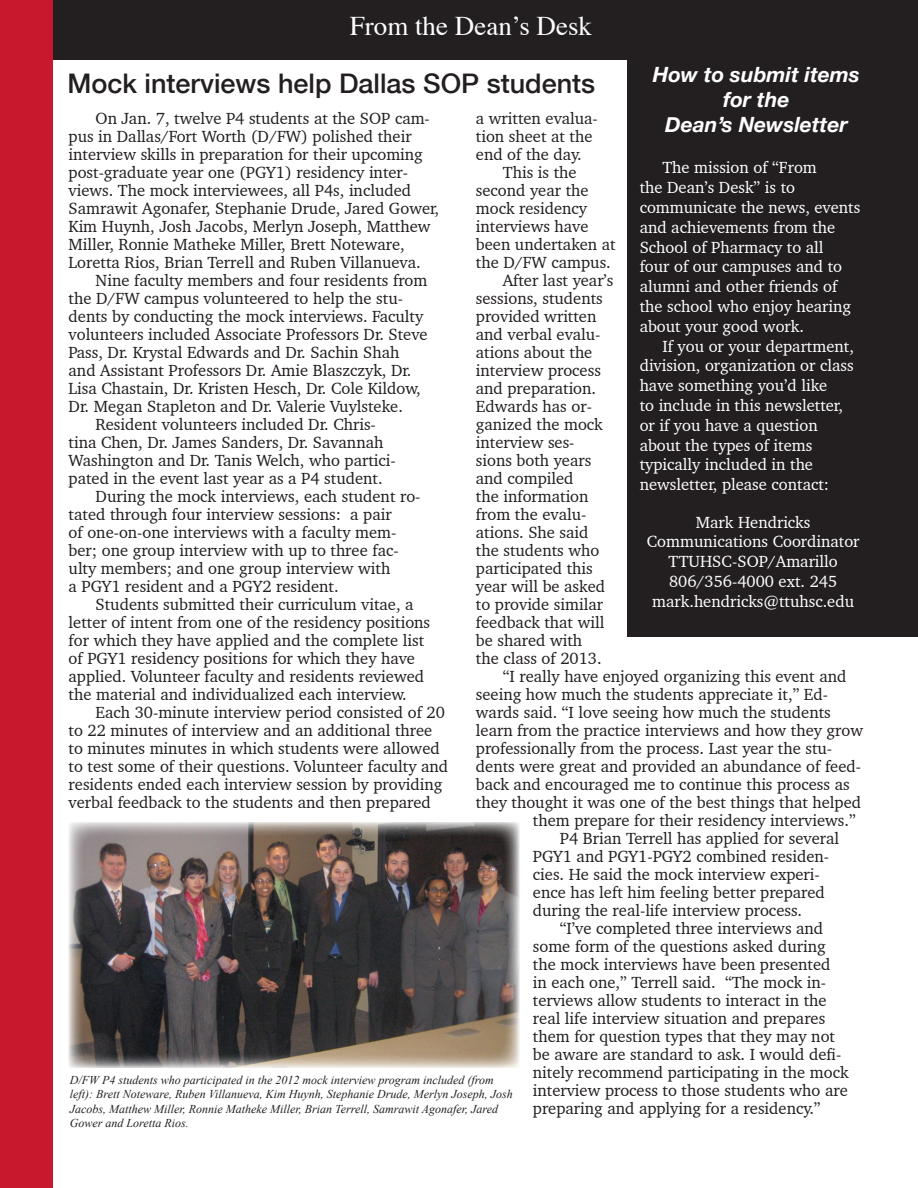
<style>
.page{position:relative;width:918px;height:1188px;background:#fff}
.page>*{position:absolute;margin:0;border:0;box-sizing:border-box;transform-origin:0 0}
.t1{font:500 27px "Helvetica Neue";color:#231f20}
.t2{font:27px "Times";color:#fff}
.t3{font:italic 700 21px "Helvetica Neue";color:#fff}
.Body{font:16.5px/18px "Charter BT Pro";color:#231f20}
.Body-2{font:16.5px/19.8px "Charter BT Pro";color:#fff}
.t4{font:italic 12px/14.4px "Times New Roman";color:#231f20}
</style>
<div class="page">
<div style="left:20px;top:0;width:898px;height:60px;background:#231f20"></div>
<div style="left:0;top:0;width:52px;height:1188px;background:#c8182d"></div>
<div style="left:627px;top:53px;width:291px;height:584px;background:#231f20"></div>
<img style="left:69px;top:822px;width:450px;height:246px">
<p class="t2" style="left:350px;top:0;width:244px">From the Dean’s Desk</p>
<p class="t3" style="left:653px;top:61px;width:208px">How to submit items</p>
<p class="t3" style="left:723px;top:87px;width:68px">for the</p>
<p class="t3" style="left:665px;top:112px;width:184px">Dean’s Newsletter</p>
<p class="Body-2" style="left:640px;top:158px;width:222px;text-indent:23px">The mission of “From<br>the Dean’s Desk” is to communicate the news, events and achievements from the<br>School of Pharmacy to all<br>four of our campuses and to alumni and other friends of the school who enjoy hearing about your good work.</p>
<p class="Body-2" style="left:640px;top:336px;width:216px;text-indent:23px">If you or your department, division, organization or class have something you’d like<br>to include in this newsletter, or if you have a question about the types of items typically included in the newsletter, please contact:</p>
<p class="Body-2" style="left:696px;top:512px;width:116px">Mark Hendricks</p>
<p class="Body-2" style="left:647px;top:532px;width:214px">Communications Coordinator</p>
<p class="Body-2" style="left:669px;top:552px;width:171px">TTUHSC-SOP/Amarillo</p>
<p class="Body-2" style="left:669px;top:571px;width:170px">806/356-4000 ext. 245</p>
<p class="Body-2" style="left:652px;top:591px;width:203px">mark.hendricks@ttuhsc.edu</p>
<p class="t1" style="left:68px;top:67px;width:529px">Mock interviews help Dallas SOP students</p>
<p class="Body" style="left:69px;top:109px;width:372px;text-indent:27px">On Jan. 7, twelve P4 students at the SOP cam&shy;pus in Dallas/Fort Worth (D/FW) polished their interview skills in preparation for their upcoming post-graduate year one (PGY1) residency inter&shy;views. The mock interviewees, all P4s, included Samrawit Agonafer, Stephanie Drude, Jared Gower, Kim Huynh, Josh Jacobs, Merlyn Joseph, Matthew Miller, Ronnie Matheke Miller, Brett Noteware, Loretta Rios, Brian Terrell and Ruben Villanueva.</p>
<p class="Body" style="left:69px;top:271px;width:361px;text-indent:27px">Nine faculty members and four residents from the D/FW campus volunteered to help the stu&shy;dents by conducting the mock interviews. Faculty volunteers included Associate Professors Dr. Steve Pass, Dr. Krystal Edwards and Dr. Sachin Shah and Assistant Professors Dr. Amie Blaszczyk, Dr.<br>Lisa Chastain, Dr. Kristen Hesch, Dr. Cole Kildow, Dr. Megan Stapleton and Dr. Valerie Vuylsteke.</p>
<p class="Body" style="left:69px;top:415px;width:329px;text-indent:27px">Resident volunteers included Dr. Chris&shy;tina Chen, Dr. James Sanders, Dr. Savannah Washington and Dr. Tanis Welch, who partici&shy;pated in the event last year as a P4 student.</p>
<p class="Body" style="left:69px;top:487px;width:353px;text-indent:27px">During the mock interviews, each student ro&shy;tated through four interview sessions: a pair<br>of one-on-one interviews with a faculty mem&shy;ber; one group interview with up to three fac&shy;ulty members; and one group interview with<br>a PGY1 resident and a PGY2 resident.</p>
<p class="Body" style="left:69px;top:595px;width:363px;text-indent:27px">Students submitted their curriculum vitae, a letter of intent from one of the residency positions for which they have applied and the complete list of PGY1 residency positions for which they have applied. Volunteer faculty and residents reviewed the material and individualized each interview.</p>
<p class="Body" style="left:69px;top:703px;width:381px;text-indent:27px">Each 30-minute interview period consisted of 20 to 22 minutes of interview and an additional three to minutes minutes in which students were allowed to test some of their questions. Volunteer faculty and residents ended each interview session by providing verbal feedback to the students and then prepared</p>
<p class="Body" style="left:476px;top:109px;width:123px">a written evalua&shy;tion sheet at the end of the day.</p>
<p class="Body" style="left:476px;top:163px;width:141px;text-indent:27px">This is the second year the mock residency interviews have been undertaken at the D/FW campus.</p>
<p class="Body" style="left:476px;top:271px;width:139px;text-indent:27px">After last year’s sessions, students provided written and verbal evalu&shy;ations about the interview process and preparation.<br>Edwards has or&shy;ganized the mock interview ses&shy;sions both years and compiled<br>the information from the evalu&shy;ations. She said the students who participated this year will be asked to provide similar feedback that will be shared with<br>the class of 2013.</p>
<p class="Body" style="left:503px;top:667px;width:345px">“I really have enjoyed organizing this event and</p>
<p class="Body" style="left:476px;top:685px;width:354px">seeing how much the students appreciate it,” Ed-</p>
<p class="Body" style="left:476px;top:703px;width:356px">wards said. “I love seeing how much the students</p>
<p class="Body" style="left:476px;top:721px;width:389px">learn from the practice interviews and how they grow</p>
<p class="Body" style="left:476px;top:739px;width:358px">professionally from the process. Last year the stu-</p>
<p class="Body" style="left:476px;top:757px;width:387px">dents were great and provided an abundance of feed-</p>
<p class="Body" style="left:476px;top:775px;width:375px">back and encouraged me to continue this process as</p>
<p class="Body" style="left:476px;top:793px;width:387px">they thought it was one of the best things that helped</p>
<p class="Body" style="left:533px;top:811px;width:324px">them prepare for their residency interviews.”</p>
<p class="Body" style="left:533px;top:829px;width:308px;text-indent:27px">P4 Brian Terrell has applied for several PGY1 and PGY1-PGY2 combined residen&shy;cies. He said the mock interview experi&shy;ence has left him feeling better prepared during the real-life interview process.</p>
<p class="Body" style="left:533px;top:919px;width:317px;text-indent:27px">“I’ve completed three interviews and some form of the questions asked during the mock interviews have been presented<br>in each one,” Terrell said. “The mock in&shy;terviews allow students to interact in the real life interview situation and prepares them for question types that they may not be aware are standard to ask. I would defi&shy;nitely recommend participating in the mock interview process to those students who are preparing and applying for a residency.”</p>
<p class="t4" style="left:70px;top:1073px;width:444px">D/FW P4 students who participated in the 2012 mock interview program included (from left): Brett Noteware, Ruben Villanueva, Kim Huynh, Stephanie Drude, Merlyn Joseph, Josh Jacobs, Matthew Miller, Ronnie Matheke Miller, Brian Terrell, Samrawit Agonafer, Jared Gower and Loretta Rios.</p>
</div>
